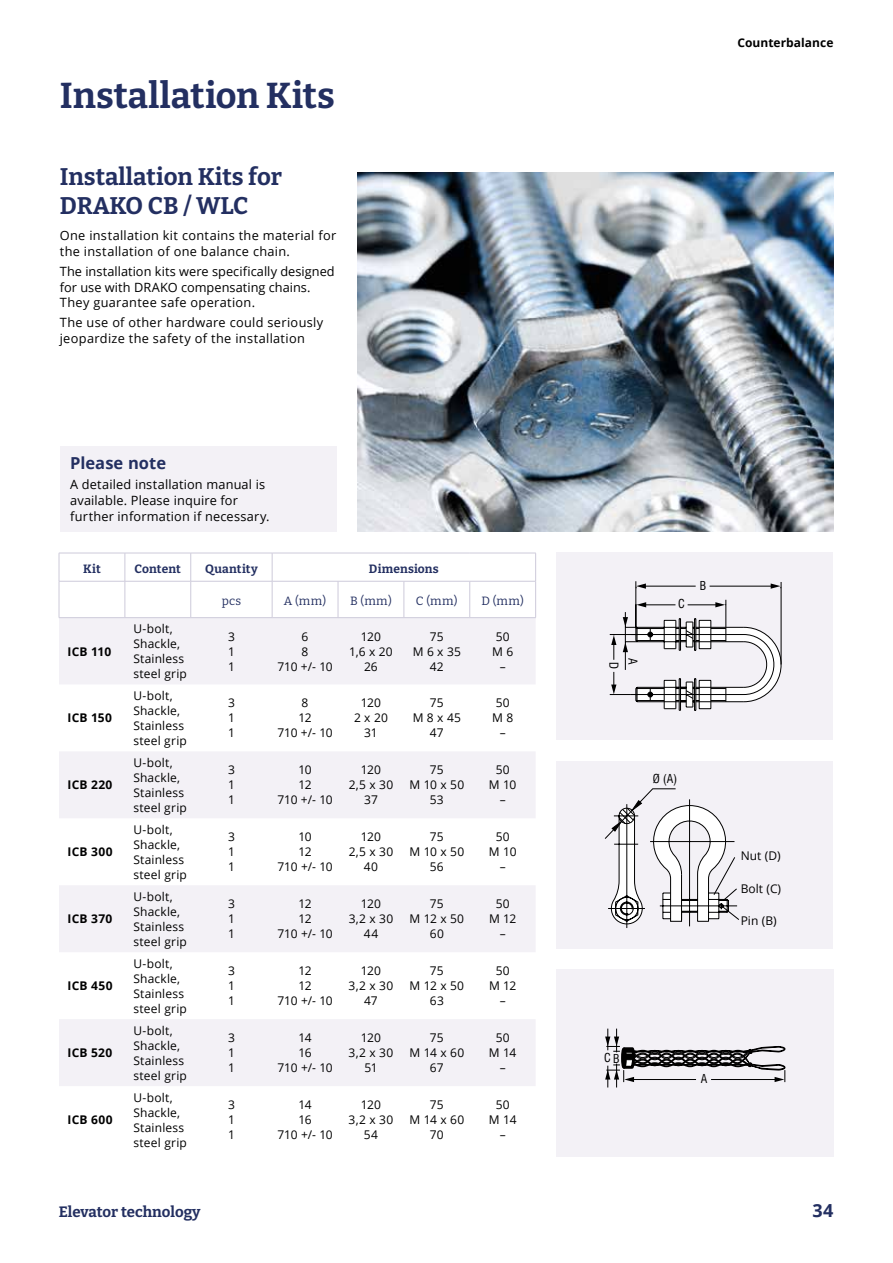
<style>
.page{position:relative;width:893px;height:1263px;background:#fff}
.page>*{position:absolute;margin:0;border:0;box-sizing:border-box;transform-origin:0 0}
.t1{font:700 36px "Bitter";color:#232f61}
.t2{font:700 24px/28.5px "Bitter";color:#232f61}
.t3{font:700 18px "Open Sans";color:#232f61}
.t4{font:700 16.5px "Open Sans";color:#232f61}
.t5{font:700 15px "Bitter";color:#232f61}
.t6{font:12.75px/15.8px "Open Sans";letter-spacing:.02em;color:#000}
.t7{font:12px/15px "Open Sans";letter-spacing:.015em;color:#000;text-align:center}
.t8{font:700 12px "Open Sans";letter-spacing:.015em;color:#000}
.t9{font:700 12px "Bitter";letter-spacing:.01em;color:#232f61}
.t10{font:12px "Bitter";letter-spacing:.035em;color:#232f61}
.t11{font:condensed 12px/19px "Swiss 721 BT";color:#000;text-align:center}
</style>
<div class="page">
<div style="left:556px;top:969px;width:277px;height:188px;background:#f3f1f6"></div>
<div style="left:556px;top:553px;width:277px;height:187px;background:#f3f1f6"></div>
<hr style="left:710px;top:586px;width:62px;height:1px;background:#000">
<hr style="left:644px;top:586px;width:52px;height:1px;background:#000">
<hr style="left:635px;top:581px;width:1px;height:46px;background:#000">
<hr style="left:781px;top:582px;width:1px;height:82px;background:#000">
<svg style="left:636px;top:583px;width:10px;height:6px"></svg>
<svg style="left:771px;top:583px;width:11px;height:6px"></svg>
<svg style="left:610px;top:600px;width:172px;height:111px"></svg>
<svg style="left:605px;top:1028px;width:181px;height:59px"></svg>
<img style="left:358px;top:173px;width:475px;height:358px">
<div style="left:556px;top:761px;width:277px;height:187px;background:#f3f1f6"></div>
<svg style="left:604px;top:788px;width:135px;height:140px"></svg>
<svg style="left:59px;top:618px;width:477px;height:468px;fill:#f3f1f6"></svg>
<hr style="left:59px;top:553px;width:66px;height:1px;background:#cdcada">
<svg style="left:59px;top:553px;width:1px;height:28px"></svg>
<hr style="left:125px;top:553px;width:66px;height:1px;background:#cdcada">
<svg style="left:125px;top:553px;width:1px;height:28px"></svg>
<hr style="left:191px;top:553px;width:81px;height:1px;background:#cdcada">
<svg style="left:190px;top:553px;width:1px;height:28px"></svg>
<hr style="left:272px;top:553px;width:66px;height:1px;background:#cdcada">
<svg style="left:272px;top:553px;width:1px;height:28px"></svg>
<hr style="left:338px;top:553px;width:66px;height:1px;background:#cdcada">
<hr style="left:404px;top:553px;width:66px;height:1px;background:#cdcada">
<hr style="left:470px;top:553px;width:66px;height:1px;background:#cdcada">
<svg style="left:535px;top:554px;width:1px;height:27px"></svg>
<hr style="left:59px;top:581px;width:66px;height:1px;background:#cdcada">
<hr style="left:59px;top:581px;width:1px;height:36px;background:#cdcada">
<hr style="left:125px;top:581px;width:66px;height:1px;background:#cdcada">
<hr style="left:125px;top:581px;width:1px;height:36px;background:#cdcada">
<hr style="left:191px;top:581px;width:81px;height:1px;background:#cdcada">
<hr style="left:190px;top:581px;width:1px;height:36px;background:#cdcada">
<hr style="left:272px;top:581px;width:66px;height:1px;background:#cdcada">
<hr style="left:272px;top:581px;width:1px;height:36px;background:#cdcada">
<hr style="left:338px;top:581px;width:66px;height:1px;background:#cdcada">
<hr style="left:338px;top:581px;width:1px;height:36px;background:#cdcada">
<hr style="left:404px;top:581px;width:66px;height:1px;background:#cdcada">
<hr style="left:404px;top:581px;width:1px;height:36px;background:#cdcada">
<hr style="left:470px;top:581px;width:66px;height:1px;background:#cdcada">
<hr style="left:469px;top:581px;width:1px;height:36px;background:#cdcada">
<hr style="left:535px;top:581px;width:1px;height:36px;background:#cdcada">
<hr style="left:59px;top:617px;width:66px;height:1px;background:#cdcada">
<hr style="left:125px;top:617px;width:66px;height:1px;background:#cdcada">
<hr style="left:191px;top:617px;width:81px;height:1px;background:#cdcada">
<hr style="left:272px;top:617px;width:66px;height:1px;background:#cdcada">
<hr style="left:338px;top:617px;width:66px;height:1px;background:#cdcada">
<hr style="left:404px;top:617px;width:66px;height:1px;background:#cdcada">
<hr style="left:470px;top:617px;width:66px;height:1px;background:#cdcada">
<div style="left:60px;top:446px;width:276px;height:85px;background:#f3f1f6"></div>
<h1 class="t1" style="left:60px;top:73px;width:277px">Installation Kits</h1>
<h2 class="t2" style="left:60px;top:162px;width:224px">Installation Kits for<br>DRAKO CB / WLC</h2>
<p class="t6" style="left:60px;top:227px;width:278px">One installation kit contains the material for the installation of one balance chain.</p>
<p class="t6" style="left:60px;top:263px;width:276px">The installation kits were specifically designed for use with DRAKO compensating chains.<br>They guarantee safe operation.</p>
<p class="t6" style="left:60px;top:315px;width:265px">The use of other hardware could seriously jeopardize the safety of the installation</p>
<h3 class="t4" style="left:70px;top:452px;width:97px">Please note</h3>
<p class="t6" style="left:70px;top:477px;width:201px">A detailed installation manual is available. Please inquire for further information if necessary.</p>
<p class="t9" style="left:83px;top:561px;width:19px">Kit</p>
<p class="t9" style="left:135px;top:561px;width:48px">Content</p>
<p class="t9" style="left:205px;top:561px;width:54px">Quantity</p>
<p class="t9" style="left:369px;top:561px;width:71px">Dimensions</p>
<p class="t10" style="left:222px;top:593px;width:21px">pcs</p>
<p class="t10" style="left:284px;top:593px;width:44px">A (mm)</p>
<p class="t10" style="left:350px;top:593px;width:43px">B (mm)</p>
<p class="t10" style="left:416px;top:593px;width:43px">C (mm)</p>
<p class="t10" style="left:481px;top:593px;width:44px">D (mm)</p>
<p class="t8" style="left:68px;top:643px;width:45px">ICB 110</p>
<p class="t7" style="left:133px;top:621px;width:55px;text-align:left">U-bolt,<br>Shackle,<br>Stainless steel grip</p>
<p class="t7" style="left:228px;top:628px;width:8px;text-align:justify">3<br>1<br>1</p>
<p class="t7" style="left:277px;top:628px;width:57px">6<br>8<br>710 +/- 10</p>
<p class="t7" style="left:349px;top:628px;width:45px">120<br>1,6 x 20<br>26</p>
<p class="t7" style="left:413px;top:628px;width:50px">75<br>M 6 x 35<br>42</p>
<p class="t7" style="left:492px;top:628px;width:23px">50<br>M 6 –</p>
<p class="t8" style="left:67px;top:710px;width:46px">ICB 150</p>
<p class="t8" style="left:67px;top:777px;width:47px">ICB 220</p>
<p class="t8" style="left:68px;top:843px;width:47px">ICB 300</p>
<p class="t8" style="left:68px;top:910px;width:46px">ICB 370</p>
<p class="t8" style="left:68px;top:977px;width:47px">ICB 450</p>
<p class="t8" style="left:68px;top:1044px;width:46px">ICB 520</p>
<p class="t8" style="left:68px;top:1111px;width:47px">ICB 600</p>
<p class="t7" style="left:133px;top:688px;width:55px;text-align:left">U-bolt,<br>Shackle,<br>Stainless steel grip</p>
<p class="t7" style="left:228px;top:695px;width:8px;text-align:justify">3<br>1<br>1</p>
<p class="t7" style="left:277px;top:695px;width:57px">8<br>12<br>710 +/- 10</p>
<p class="t7" style="left:354px;top:695px;width:35px">120<br>2 x 20<br>31</p>
<p class="t7" style="left:413px;top:695px;width:50px">75<br>M 8 x 45<br>47</p>
<p class="t7" style="left:492px;top:695px;width:23px">50<br>M 8 –</p>
<p class="t7" style="left:133px;top:755px;width:55px;text-align:left">U-bolt,<br>Shackle,<br>Stainless steel grip</p>
<p class="t7" style="left:228px;top:762px;width:8px;text-align:justify">3<br>1<br>1</p>
<p class="t7" style="left:277px;top:762px;width:57px">10<br>12<br>710 +/- 10</p>
<p class="t7" style="left:349px;top:762px;width:46px">120<br>2,5 x 30<br>37</p>
<p class="t7" style="left:409px;top:762px;width:56px">75<br>M 10 x 50<br>53</p>
<p class="t7" style="left:489px;top:762px;width:29px">50<br>M 10 –</p>
<p class="t7" style="left:133px;top:822px;width:55px;text-align:left">U-bolt,<br>Shackle,<br>Stainless steel grip</p>
<p class="t7" style="left:228px;top:829px;width:8px;text-align:justify">3<br>1<br>1</p>
<p class="t7" style="left:277px;top:829px;width:57px">10<br>12<br>710 +/- 10</p>
<p class="t7" style="left:349px;top:829px;width:46px">120<br>2,5 x 30<br>40</p>
<p class="t7" style="left:409px;top:829px;width:56px">75<br>M 10 x 50<br>56</p>
<p class="t7" style="left:489px;top:829px;width:29px">50<br>M 10 –</p>
<p class="t7" style="left:133px;top:889px;width:55px;text-align:left">U-bolt,<br>Shackle,<br>Stainless steel grip</p>
<p class="t7" style="left:228px;top:896px;width:8px;text-align:justify">3<br>1<br>1</p>
<p class="t7" style="left:277px;top:896px;width:57px">12<br>12<br>710 +/- 10</p>
<p class="t7" style="left:349px;top:896px;width:46px">120<br>3,2 x 30<br>44</p>
<p class="t7" style="left:410px;top:896px;width:56px">75<br>M 12 x 50<br>60</p>
<p class="t7" style="left:489px;top:896px;width:29px">50<br>M 12 –</p>
<p class="t7" style="left:133px;top:955px;width:55px;text-align:left">U-bolt,<br>Shackle,<br>Stainless steel grip</p>
<p class="t7" style="left:228px;top:963px;width:8px;text-align:justify">3<br>1<br>1</p>
<p class="t7" style="left:277px;top:963px;width:57px">12<br>12<br>710 +/- 10</p>
<p class="t7" style="left:349px;top:963px;width:46px">120<br>3,2 x 30<br>47</p>
<p class="t7" style="left:410px;top:963px;width:56px">75<br>M 12 x 50<br>63</p>
<p class="t7" style="left:489px;top:963px;width:29px">50<br>M 12 –</p>
<p class="t7" style="left:133px;top:1022px;width:55px;text-align:left">U-bolt,<br>Shackle,<br>Stainless steel grip</p>
<p class="t7" style="left:228px;top:1030px;width:8px;text-align:justify">3<br>1<br>1</p>
<p class="t7" style="left:277px;top:1030px;width:57px">14<br>16<br>710 +/- 10</p>
<p class="t7" style="left:349px;top:1030px;width:46px">120<br>3,2 x 30<br>51</p>
<p class="t7" style="left:409px;top:1030px;width:56px">75<br>M 14 x 60<br>67</p>
<p class="t7" style="left:489px;top:1030px;width:29px">50<br>M 14 –</p>
<p class="t7" style="left:133px;top:1089px;width:55px;text-align:left">U-bolt,<br>Shackle,<br>Stainless steel grip</p>
<p class="t7" style="left:228px;top:1097px;width:8px;text-align:justify">3<br>1<br>1</p>
<p class="t7" style="left:277px;top:1097px;width:57px">14<br>16<br>710 +/- 10</p>
<p class="t7" style="left:349px;top:1097px;width:46px">120<br>3,2 x 30<br>54</p>
<p class="t7" style="left:409px;top:1097px;width:56px">75<br>M 14 x 60<br>70</p>
<p class="t7" style="left:489px;top:1097px;width:29px">50<br>M 14 –</p>
<p class="t5" style="left:59px;top:1202px;width:143px">Elevator technology</p>
<p class="t8" style="left:737px;top:34px;width:98px">Counterbalance</p>
<p class="t11" style="left:642px;top:658px;width:13px;rotate:90deg">A<br>D</p>
<p class="t11" style="left:678px;top:594px;width:8px">C</p>
<p class="t11" style="left:700px;top:576px;width:8px">B</p>
<p class="t11" style="left:653px;top:769px;width:26px">Ø (A)</p>
<p class="t7" style="left:741px;top:848px;width:41px">Nut (D)</p>
<p class="t7" style="left:741px;top:880px;width:42px">Bolt (C)</p>
<p class="t7" style="left:741px;top:913px;width:37px">Pin (B)</p>
<p class="t11" style="left:604px;top:1048px;width:17px">CB</p>
<p class="t11" style="left:701px;top:1069px;width:8px">A</p>
<h3 class="t3" style="left:812px;top:1197px;width:22px">34</h3>
</div>
